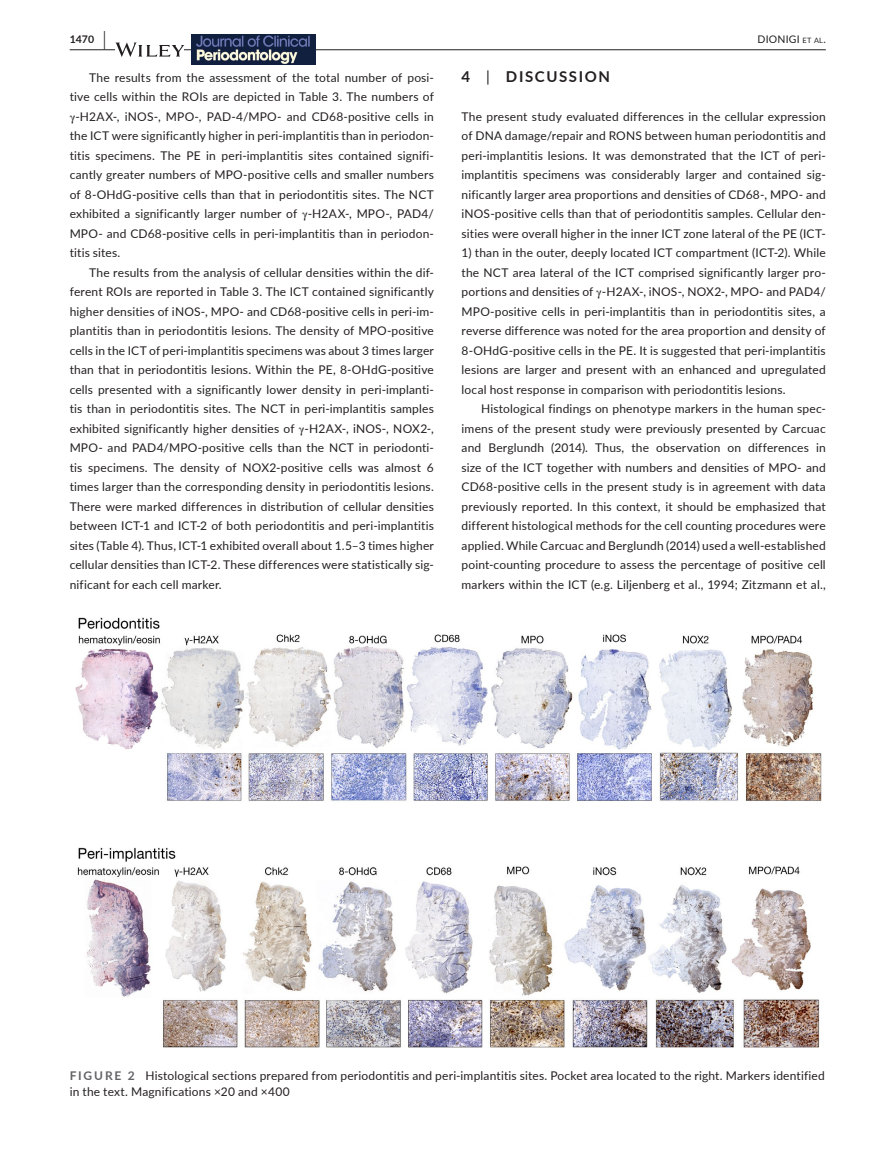
<style>
.page{position:relative;width:893px;height:1174px;background:#fff}
.page>*{position:absolute;margin:0;border:0;box-sizing:border-box;transform-origin:0 0}
.t1{font:700 15px "Lato";letter-spacing:.11em;color:#231f20}
.t2{font:12px/19.5px "Lato";letter-spacing:.015em;color:#231f20;text-align:justify}
.t3{font:10.5px "Lato";letter-spacing:.02em;color:#231f20}
.t4{font:700 10.5px "Lato";color:#231f20}
.s1{font-size:19.5px}
.s2{font-size:7.35px}
.s3{font-family:"STIX"}
.s4{font-weight:400}
.s5{font-weight:700;color:#636366}
</style>
<div class="page">
<hr style="left:70px;top:49px;width:756px;height:1px;background:#231f20">
<svg style="left:115px;top:43px;width:69px;height:14px"></svg>
<img style="left:192px;top:35px;width:124px;height:30px">
<img style="left:75px;top:617px;width:747px;height:430px">
<p class="t4" style="left:70px;top:31px;width:37px">1470 <span class="s1">|</span></p>
<p class="t3" style="left:758px;top:32px;width:70px">DIONIGI <span class="s2">et al</span>.</p>
<p class="t2" style="left:70px;top:67px;width:366px;text-indent:20px">The results from the assessment of the total number of posi&shy;tive cells within the ROIs are depicted in Table 3. The numbers of <span class="s3">γ</span>-H2AX-, iNOS-, MPO-, PAD-4/MPO- and CD68-positive cells in the ICT were significantly higher in peri-implantitis than in periodon&shy;titis specimens. The PE in peri-implantitis sites contained signifi&shy;cantly greater numbers of MPO-positive cells and smaller numbers of 8-OHdG-positive cells than that in periodontitis sites. The NCT exhibited a significantly larger number of <span class="s3">γ</span>-H2AX-, MPO-, PAD4/ MPO- and CD68-positive cells in peri-implantitis than in periodon&shy;titis sites.</p>
<p class="t2" style="left:70px;top:262px;width:366px;text-indent:20px">The results from the analysis of cellular densities within the dif&shy;ferent ROIs are reported in Table 3. The ICT contained significantly higher densities of iNOS-, MPO- and CD68-positive cells in peri-im&shy;plantitis than in periodontitis lesions. The density of MPO-positive cells in the ICT of peri-implantitis specimens was about 3 times larger than that in periodontitis lesions. Within the PE, 8-OHdG-positive cells presented with a significantly lower density in peri-implanti&shy;tis than in periodontitis sites. The NCT in peri-implantitis samples exhibited significantly higher densities of <span class="s3">γ</span>-H2AX-, iNOS-, NOX2-, MPO- and PAD4/MPO-positive cells than the NCT in periodonti&shy;tis specimens. The density of NOX2-positive cells was almost 6 times larger than the corresponding density in periodontitis lesions.<br>There were marked differences in distribution of cellular densities between ICT-1 and ICT-2 of both periodontitis and peri-implantitis sites (Table 4). Thus, ICT-1 exhibited overall about 1.5–3 times higher cellular densities than ICT-2. These differences were statistically sig&shy;nificant for each cell marker.</p>
<p class="t1" style="left:462px;top:65px;width:150px">4 <span class="s4">|</span> DISCUSSION</p>
<p class="t2" style="left:462px;top:106px;width:366px">The present study evaluated differences in the cellular expression of DNA damage/repair and RONS between human periodontitis and peri-implantitis lesions. It was demonstrated that the ICT of peri&shy;implantitis specimens was considerably larger and contained sig&shy;nificantly larger area proportions and densities of CD68-, MPO- and iNOS-positive cells than that of periodontitis samples. Cellular den&shy;sities were overall higher in the inner ICT zone lateral of the PE (ICT-</p>
<p class="t2" style="left:462px;top:243px;width:366px">1) than in the outer, deeply located ICT compartment (ICT-2). While the NCT area lateral of the ICT comprised significantly larger pro&shy;portions and densities of <span class="s3">γ</span>-H2AX-, iNOS-, NOX2-, MPO- and PAD4/ MPO-positive cells in peri-implantitis than in periodontitis sites, a reverse difference was noted for the area proportion and density of 8-OHdG-positive cells in the PE. It is suggested that peri-implantitis lesions are larger and present with an enhanced and upregulated local host response in comparison with periodontitis lesions.</p>
<p class="t2" style="left:462px;top:399px;width:366px;text-indent:20px">Histological findings on phenotype markers in the human spec&shy;imens of the present study were previously presented by Carcuac and Berglundh (2014). Thus, the observation on differences in size of the ICT together with numbers and densities of MPO- and CD68-positive cells in the present study is in agreement with data previously reported. In this context, it should be emphasized that different histological methods for the cell counting procedures were applied. While Carcuac and Berglundh (2014) used a well-established point-counting procedure to assess the percentage of positive cell markers within the ICT (e.g. Liljenberg et al., 1994; Zitzmann et al.,</p>
<p class="t2" style="left:70px;top:1066px;width:757px;line-height:16.5px"><span class="s5">FIGURE 2</span> Histological sections prepared from periodontitis and peri-implantitis sites. Pocket area located to the right. Markers identified in the text. Magnifications ×20 and ×400</p>
</div>
